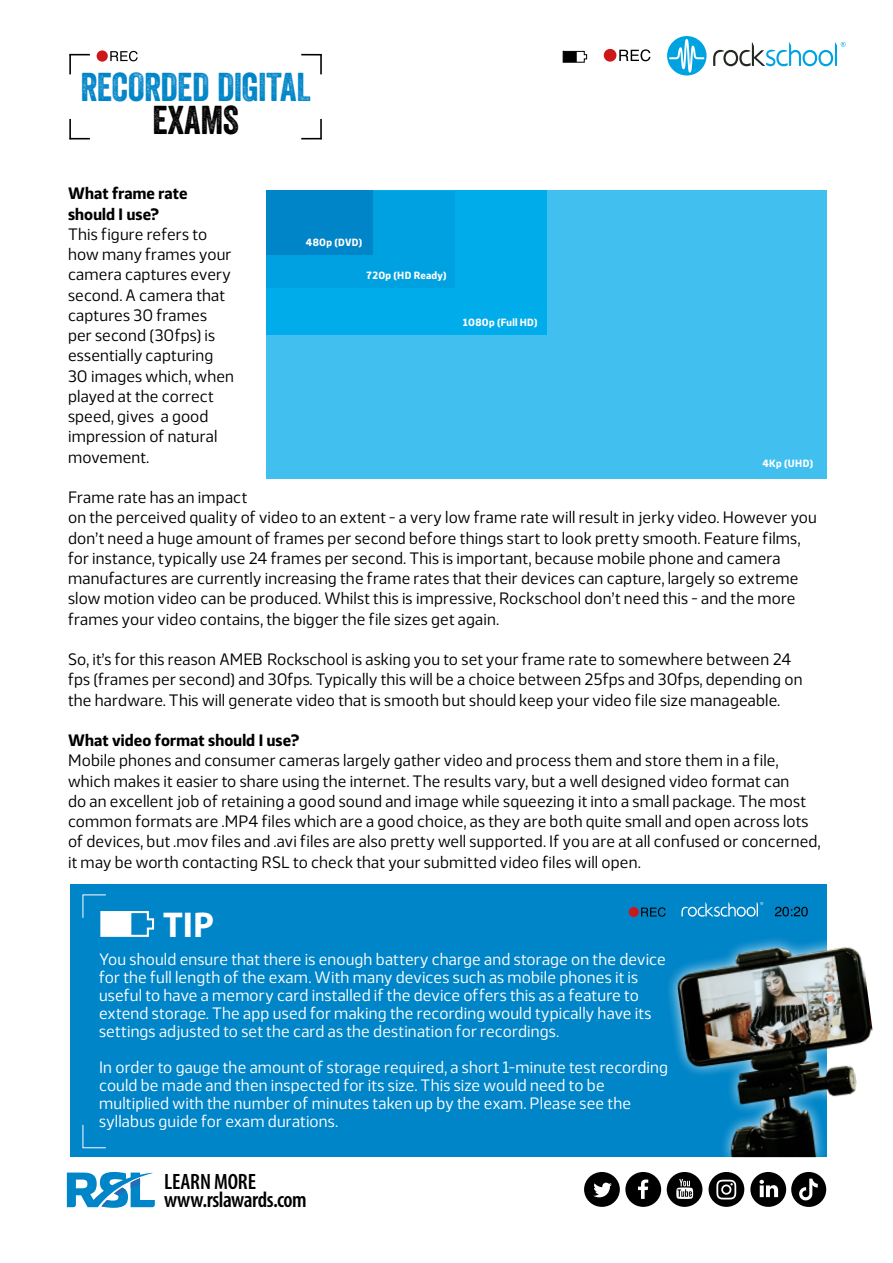
<style>
.page{position:relative;width:893px;height:1263px;background:#fff}
.page>*{position:absolute;margin:0;border:0;box-sizing:border-box;transform-origin:0 0}
.t1{font:39px "Veneer";letter-spacing:-.01em;color:#0085c8}
.t2{font:39px "Veneer";color:#000}
.t3{font:700 36px "Myriad Pro";color:#fff}
.t4{font:600 condensed 22.35px/18.3px "Myriad Pro";letter-spacing:-.01em;color:#000}
.t5{font:16.5px/20.2px "Webnar";letter-spacing:.01em;color:#000}
.t6{font:16.5px/18px "Webnar";letter-spacing:.01em;color:#fff}
.t7{font:700 16.5px/20.2px "Webnar";letter-spacing:.01em;color:#000}
.t8{font:700 10.5px "Webnar";letter-spacing:.03em;color:#fff}
</style>
<div class="page">
<svg style="left:67px;top:1172px;width:88px;height:36px"></svg>
<svg style="left:709px;top:1187px;width:35px;height:20px"></svg>
<svg style="left:750px;top:1187px;width:76px;height:20px"></svg>
<svg style="left:584px;top:1172px;width:77px;height:35px"></svg>
<svg style="left:667px;top:1187px;width:35px;height:20px"></svg>
<div style="left:70px;top:884px;width:757px;height:273px;background:#0085c8"></div>
<svg style="left:659px;top:973px;width:167px;height:214px"></svg>
<img style="left:675px;top:939px;width:198px;height:218px">
<div style="left:629px;top:907px;width:10px;height:10px;background:#cd1719;border-radius:50%"></div>
<svg style="left:641px;top:907px;width:25px;height:10px"></svg>
<svg style="left:775px;top:907px;width:33px;height:9px"></svg>
<svg style="left:681px;top:902px;width:82px;height:15px"></svg>
<svg style="left:82px;top:1125px;width:24px;height:23px"></svg>
<svg style="left:82px;top:894px;width:73px;height:43px"></svg>
<svg style="left:562px;top:50px;width:26px;height:13px"></svg>
<div style="left:604px;top:49px;width:12px;height:13px;background:#cd1719;border-radius:50%"></div>
<svg style="left:619px;top:49px;width:31px;height:12px"></svg>
<svg style="left:667px;top:36px;width:39px;height:40px"></svg>
<svg style="left:713px;top:42px;width:133px;height:24px"></svg>
<hr style="left:320px;top:54px;width:2px;height:20px;background:#000">
<hr style="left:301px;top:54px;width:21px;height:2px;background:#000">
<hr style="left:69px;top:54px;width:2px;height:20px;background:#000">
<svg style="left:69px;top:54px;width:21px;height:1px"></svg>
<div style="left:97px;top:50px;width:11px;height:12px;background:#cd1719;border-radius:50%"></div>
<svg style="left:110px;top:51px;width:28px;height:10px"></svg>
<hr style="left:69px;top:119px;width:2px;height:20px;background:#000">
<svg style="left:71px;top:138px;width:19px;height:1px"></svg>
<hr style="left:320px;top:119px;width:2px;height:20px;background:#000">
<svg style="left:301px;top:138px;width:21px;height:1px"></svg>
<div style="left:266px;top:190px;width:560px;height:289px;background:#41c0f0"></div>
<div style="left:266px;top:190px;width:280px;height:145px;background:#00ace9"></div>
<div style="left:266px;top:190px;width:188px;height:97px;background:#00a1e0"></div>
<div style="left:266px;top:190px;width:106px;height:65px;background:#0085c8"></div>
<h1 class="t1" style="left:80px;top:63px;width:232px">RECORDED DIGITAL</h1>
<h1 class="t2" style="left:152px;top:96px;width:88px">EXAMS</h1>
<p class="t7" style="left:68px;top:182px;width:121px">What frame rate should I use?</p>
<p class="t5" style="left:68px;top:223px;width:168px">This figure refers to how many frames your camera captures every second. A camera that captures 30 frames per second (30fps) is essentially capturing<br>30 images which, when played at the correct speed, gives a good impression of natural movement.</p>
<p class="t5" style="left:68px;top:486px;width:750px">Frame rate has an impact<br>on the perceived quality of video to an extent - a very low frame rate will result in jerky video. However you don’t need a huge amount of frames per second before things start to look pretty smooth. Feature films, for instance, typically use 24 frames per second. This is important, because mobile phone and camera manufactures are currently increasing the frame rates that their devices can capture, largely so extreme slow motion video can be produced. Whilst this is impressive, Rockschool don’t need this - and the more frames your video contains, the bigger the file sizes get again.</p>
<p class="t5" style="left:68px;top:648px;width:736px">So, it’s for this reason AMEB Rockschool is asking you to set your frame rate to somewhere between 24 fps (frames per second) and 30fps. Typically this will be a choice between 25fps and 30fps, depending on the hardware. This will generate video that is smooth but should keep your video file size manageable.</p>
<p class="t7" style="left:68px;top:729px;width:233px">What video format should I use?</p>
<p class="t5" style="left:68px;top:749px;width:754px">Mobile phones and consumer cameras largely gather video and process them and store them in a file, which makes it easier to share using the internet. The results vary, but a well designed video format can<br>do an excellent job of retaining a good sound and image while squeezing it into a small package. The most common formats are .MP4 files which are a good choice, as they are both quite small and open across lots of devices, but .mov files and .avi files are also pretty well supported. If you are at all confused or concerned, it may be worth contacting RSL to check that your submitted video files will open.</p>
<p class="t8" style="left:306px;top:234px;width:58px">480p (DVD)</p>
<p class="t8" style="left:367px;top:267px;width:81px">720p (HD Ready)</p>
<p class="t8" style="left:463px;top:314px;width:76px">1080p (Full HD)</p>
<p class="t8" style="left:762px;top:455px;width:52px">4Kp (UHD)</p>
<h2 class="t3" style="left:163px;top:901px;width:52px">TIP</h2>
<p class="t6" style="left:99px;top:948px;width:568px">You should ensure that there is enough battery charge and storage on the device for the full length of the exam. With many devices such as mobile phones it is useful to have a memory card installed if the device offers this as a feature to extend storage. The app used for making the recording would typically have its settings adjusted to set the card as the destination for recordings.</p>
<p class="t6" style="left:99px;top:1056px;width:570px">In order to gauge the amount of storage required, a short 1-minute test recording could be made and then inspected for its size. This size would need to be multiplied with the number of minutes taken up by the exam. Please see the syllabus guide for exam durations.</p>
<h3 class="t4" style="left:164px;top:1172px;width:144px">LEARN MORE www.rslawards.com</h3>
</div>
